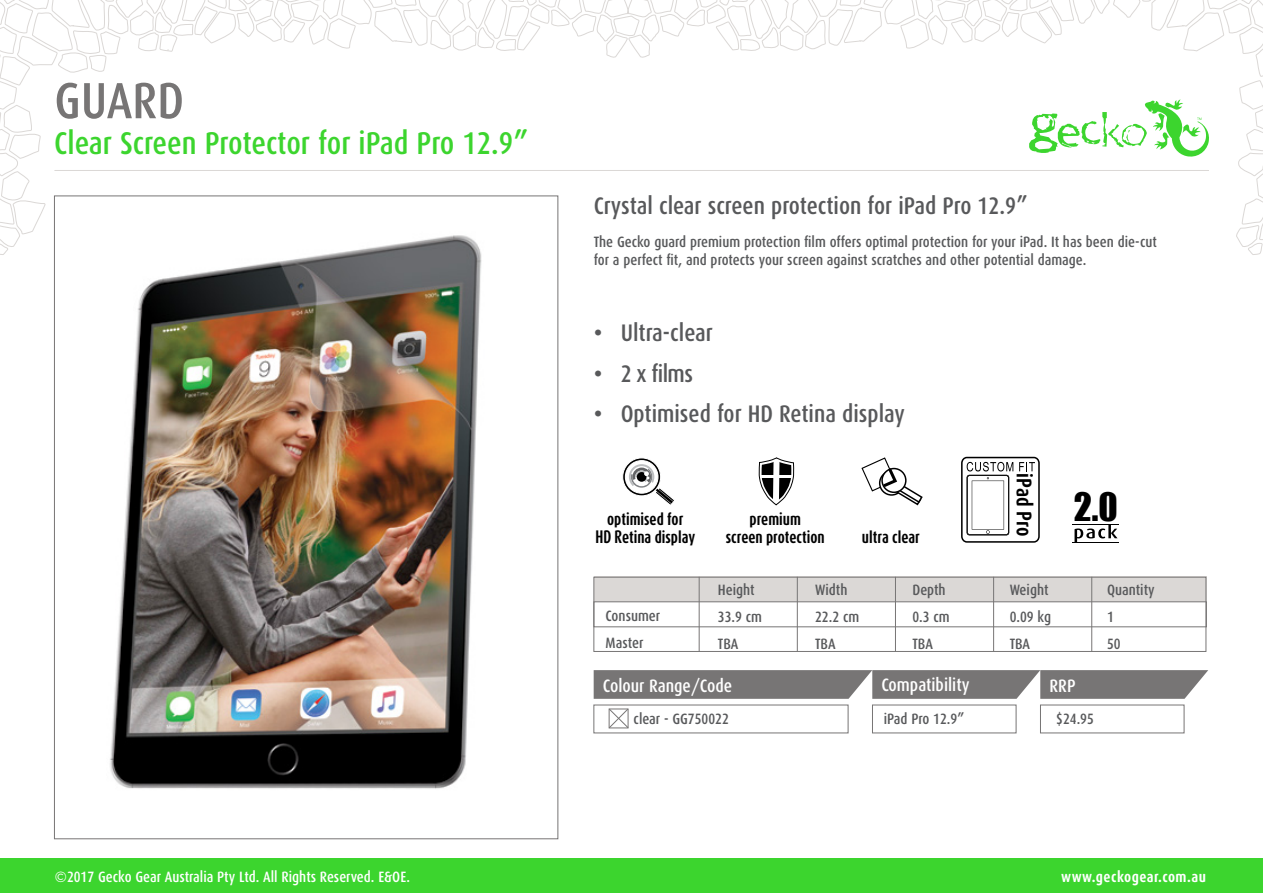
<style>
.page{position:relative;width:1263px;height:893px;background:#fff}
.page>*{position:absolute;margin:0;border:0;box-sizing:border-box;transform-origin:0 0}
.t1{font:500 51px "Dax Condensed";color:#777575}
.t2{font:36px "Impact";color:#000}
.t3{font:500 31.5px "Dax Condensed";color:#3cd52e}
.t4{font:500 24px "Dax Condensed";color:#58595b}
.t5{font:700 21.3px "Dax Condensed";color:#000;scale:.94 1}
.t6{font:500 18px "Dax Condensed";color:#fff}
.t7{font:500 15px/27px "Dax Condensed";color:#58595b}
.t8{font:700 15px/18px "Dax Compact";color:#000;text-align:center}
.t9{font:500 15px "Dax Condensed";color:#fff}
.t10{font:700 15px "Dax Condensed";letter-spacing:.03em;color:#fff}
</style>
<div class="page">
<svg style="left:0;top:0;width:1263px;height:263px"></svg>
<div style="left:594px;top:577px;width:612px;height:25px;background:#dbd8d6"></div>
<div style="left:594px;top:602px;width:612px;height:25px;background:#fff;border:1px solid #777575"></div>
<hr style="left:699px;top:577px;width:1px;height:75px;background:#777575">
<hr style="left:797px;top:577px;width:1px;height:75px;background:#777575">
<hr style="left:895px;top:577px;width:1px;height:75px;background:#777575">
<hr style="left:993px;top:577px;width:1px;height:75px;background:#777575">
<hr style="left:1091px;top:577px;width:1px;height:75px;background:#777575">
<div style="left:594px;top:577px;width:612px;height:75px;border:1px solid #777575"></div>
<div style="left:0;top:859px;width:1263px;height:34px;background:#3cd52e"></div>
<img style="left:56px;top:215px;width:500px;height:574px">
<svg style="left:594px;top:670px;width:614px;height:29px;background:#7f7e7e"></svg>
<svg style="left:609px;top:708px;width:20px;height:20px"></svg>
<svg style="left:622px;top:458px;width:52px;height:47px"></svg>
<svg style="left:759px;top:458px;width:35px;height:48px"></svg>
<svg style="left:861px;top:457px;width:62px;height:49px"></svg>
<hr style="left:1072px;top:524px;width:47px;height:1px;background:#000">
<hr style="left:1072px;top:542px;width:47px;height:1px;background:#000">
<svg style="left:1074px;top:525px;width:43px;height:17px"></svg>
<svg style="left:961px;top:457px;width:79px;height:86px"></svg>
<h1 class="t1" style="left:54px;top:73px;width:131px">GUARD</h1>
<h3 class="t3" style="left:54px;top:125px;width:476px">Clear Screen Protector for iPad Pro 12.9”</h3>
<h3 class="t4" style="left:594px;top:193px;width:436px">Crystal clear screen protection for iPad Pro 12.9”</h3>
<p class="t7" style="left:594px;top:233px;width:565px;line-height:18px">The Gecko guard premium protection film offers optimal protection for your iPad. It has been die-cut for a perfect fit, and protects your screen against scratches and other potential damage.</p>
<h3 class="t4" style="left:594px;top:320px;width:121px">• Ultra-clear</h3>
<h3 class="t4" style="left:594px;top:360px;width:101px">• 2 x films</h3>
<h3 class="t4" style="left:594px;top:400px;width:313px">• Optimised for HD Retina display</h3>
<p class="t8" style="left:595px;top:509px;width:101px">optimised for<br>HD Retina display</p>
<p class="t8" style="left:726px;top:509px;width:100px">premium<br>screen protection</p>
<p class="t8" style="left:862px;top:527px;width:59px">ultra clear</p>
<h3 class="t5" style="left:1036px;top:473px;width:68px;rotate:90deg">iPad Pro</h3>
<h2 class="t2" style="left:1074px;top:479px;width:46px">2.0</h2>
<p class="t7" style="left:606px;top:602px;width:56px">Consumer<br>Master</p>
<p class="t7" style="left:718px;top:576px;width:46px">Height<br>33.9 cm<br>TBA</p>
<p class="t7" style="left:815px;top:576px;width:46px">Width<br>22.2 cm<br>TBA</p>
<p class="t7" style="left:912px;top:576px;width:39px">Depth<br>0.3 cm<br>TBA</p>
<p class="t7" style="left:1010px;top:576px;width:43px">Weight<br>0.09 kg<br>TBA</p>
<p class="t7" style="left:1107px;top:576px;width:49px">Quantity<br>1<br>50</p>
<p class="t6" style="left:603px;top:675px;width:131px">Colour Range/Code</p>
<p class="t7" style="left:634px;top:706px;width:97px">clear - GG750022</p>
<p class="t6" style="left:881px;top:675px;width:90px">Compatibility</p>
<p class="t7" style="left:884px;top:706px;width:83px">iPad Pro 12.9”</p>
<p class="t6" style="left:1049px;top:675px;width:28px">RRP</p>
<p class="t7" style="left:1056px;top:706px;width:39px">$24.95</p>
<p class="t9" style="left:55px;top:868px;width:357px">©2017 Gecko Gear Australia Pty Ltd. All Rights Reserved. E&amp;OE.</p>
<p class="t10" style="left:1061px;top:868px;width:146px">www.geckogear.com.au</p>
</div>
